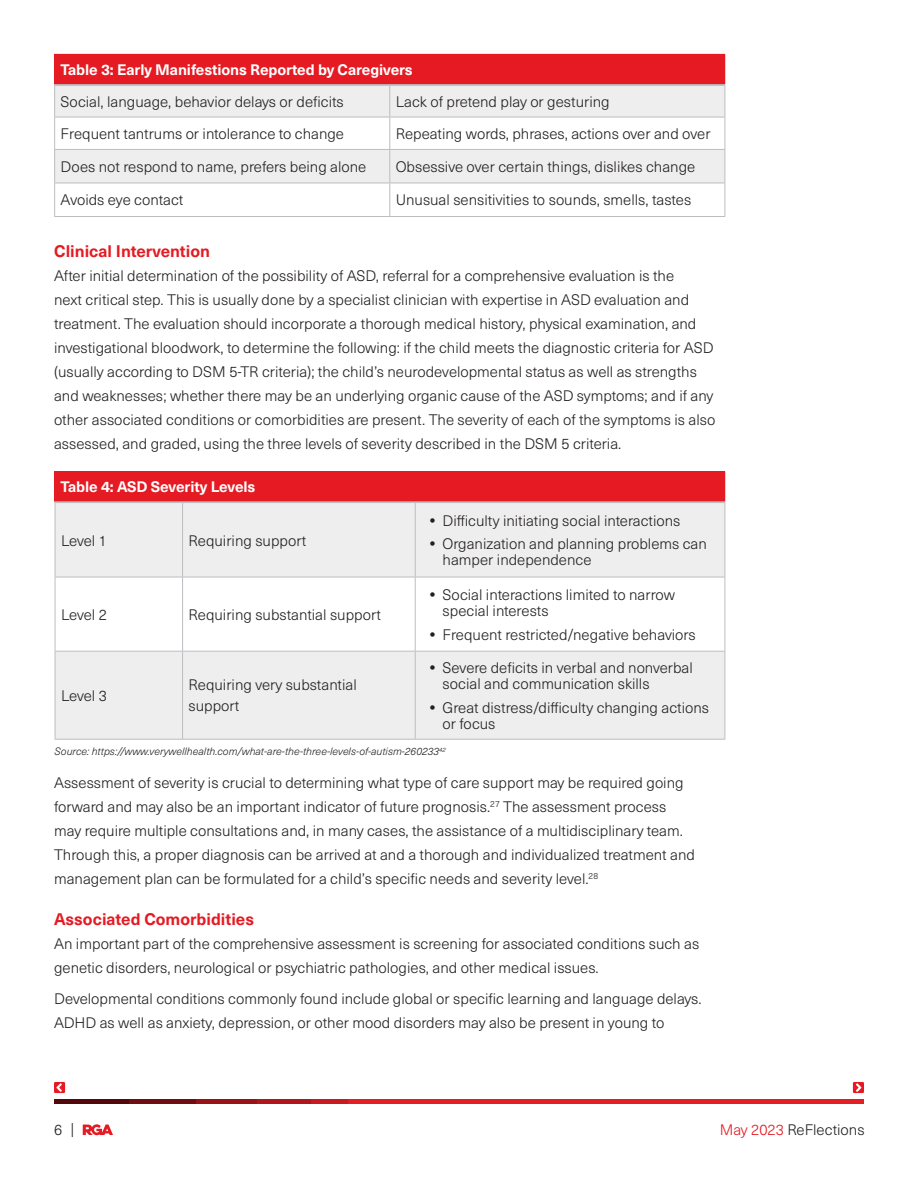
<style>
.page{position:relative;width:918px;height:1188px;background:#fff}
.page>*{position:absolute;margin:0;border:0;box-sizing:border-box;transform-origin:0 0}
.NEW_BODY_copy{font:700 16.5px "Neue Haas Unica W1 G";color:#e51a23}
.NEW_Abstract_BODY_co{font:700 16.5px "Neue Haas Unica W1 G";color:#e51a23}
.NEW_Abstract_BODY_co-2{font:300 15px/24px "Neue Haas Unica W1 G";color:#231f20}
.NEW_Table_Body_copy{font:300 15px/21px "Neue Haas Unica W1 G";color:#231f20}
.NEW_BODY_copy-2{font:300 15px/24px "Neue Haas Unica W1 G";color:#231f20}
.NEW_Table_Header{font:700 15px "Neue Haas Unica W1 G";letter-spacing:-.005em;color:#fff}
.source_for_Figures{font:italic 300 10.5px "Neue Haas Unica W1 G";color:#231f20}
.s1{color:#e51a23}
</style>
<div class="page">
<div style="left:54px;top:1099px;width:810px;height:5px;background:#e41e25"></div>
<svg style="left:257px;top:1099px;width:91px;height:5px"></svg>
<div style="left:54px;top:1099px;width:203px;height:5px;background:#981218"></div>
<div style="left:54px;top:1099px;width:142px;height:5px;background:#700d11"></div>
<div style="left:54px;top:1099px;width:75px;height:5px;background:#53090c"></div>
<div style="left:853px;top:1082px;width:11px;height:11px;background:#e51a23"></div>
<svg style="left:856px;top:1083px;width:5px;height:9px"></svg>
<div style="left:54px;top:1082px;width:11px;height:11px;background:#e51a23"></div>
<svg style="left:56px;top:1083px;width:6px;height:9px"></svg>
<div style="left:55px;top:86px;width:670px;height:31px;background:#eeeeef"></div>
<svg style="left:55px;top:118px;width:670px;height:98px"></svg>
<hr style="left:54px;top:85px;width:336px;height:1px;background:#bcbdc0">
<hr style="left:54px;top:86px;width:1px;height:31px;background:#bcbdc0">
<hr style="left:390px;top:85px;width:335px;height:1px;background:#bcbdc0">
<hr style="left:389px;top:86px;width:1px;height:31px;background:#bcbdc0">
<hr style="left:725px;top:86px;width:1px;height:31px;background:#bcbdc0">
<hr style="left:54px;top:117px;width:336px;height:1px;background:#bcbdc0">
<hr style="left:54px;top:117px;width:1px;height:32px;background:#bcbdc0">
<hr style="left:390px;top:117px;width:335px;height:1px;background:#bcbdc0">
<hr style="left:389px;top:117px;width:1px;height:32px;background:#bcbdc0">
<hr style="left:725px;top:117px;width:1px;height:32px;background:#bcbdc0">
<hr style="left:54px;top:149px;width:336px;height:1px;background:#bcbdc0">
<hr style="left:54px;top:150px;width:1px;height:33px;background:#bcbdc0">
<hr style="left:390px;top:149px;width:335px;height:1px;background:#bcbdc0">
<hr style="left:389px;top:150px;width:1px;height:33px;background:#bcbdc0">
<hr style="left:725px;top:150px;width:1px;height:33px;background:#bcbdc0">
<hr style="left:54px;top:183px;width:336px;height:1px;background:#bcbdc0">
<hr style="left:54px;top:183px;width:1px;height:33px;background:#bcbdc0">
<hr style="left:390px;top:183px;width:335px;height:1px;background:#bcbdc0">
<hr style="left:389px;top:183px;width:1px;height:33px;background:#bcbdc0">
<hr style="left:725px;top:183px;width:1px;height:33px;background:#bcbdc0">
<hr style="left:54px;top:216px;width:336px;height:1px;background:#bcbdc0">
<hr style="left:390px;top:216px;width:335px;height:1px;background:#bcbdc0">
<div style="left:54px;top:54px;width:671px;height:31px;background:#e51a23"></div>
<hr style="left:54px;top:84px;width:671px;height:1px;background:#bcbdc0">
<div style="left:56px;top:503px;width:669px;height:236px;background:#eeeeef"></div>
<svg style="left:56px;top:578px;width:669px;height:73px"></svg>
<hr style="left:55px;top:502px;width:128px;height:1px;background:#bcbdc0">
<hr style="left:55px;top:503px;width:1px;height:74px;background:#bcbdc0">
<hr style="left:183px;top:502px;width:232px;height:1px;background:#bcbdc0">
<hr style="left:182px;top:503px;width:1px;height:74px;background:#bcbdc0">
<hr style="left:415px;top:502px;width:310px;height:1px;background:#bcbdc0">
<hr style="left:415px;top:503px;width:1px;height:74px;background:#bcbdc0">
<hr style="left:725px;top:503px;width:1px;height:74px;background:#bcbdc0">
<hr style="left:55px;top:577px;width:128px;height:1px;background:#bcbdc0">
<hr style="left:55px;top:577px;width:1px;height:74px;background:#bcbdc0">
<hr style="left:183px;top:577px;width:232px;height:1px;background:#bcbdc0">
<hr style="left:182px;top:577px;width:1px;height:74px;background:#bcbdc0">
<hr style="left:415px;top:577px;width:310px;height:1px;background:#bcbdc0">
<hr style="left:415px;top:577px;width:1px;height:74px;background:#bcbdc0">
<hr style="left:725px;top:577px;width:1px;height:74px;background:#bcbdc0">
<hr style="left:55px;top:651px;width:128px;height:1px;background:#bcbdc0">
<hr style="left:55px;top:652px;width:1px;height:87px;background:#bcbdc0">
<hr style="left:183px;top:651px;width:232px;height:1px;background:#bcbdc0">
<hr style="left:182px;top:652px;width:1px;height:87px;background:#bcbdc0">
<hr style="left:415px;top:651px;width:310px;height:1px;background:#bcbdc0">
<hr style="left:415px;top:652px;width:1px;height:87px;background:#bcbdc0">
<hr style="left:725px;top:652px;width:1px;height:87px;background:#bcbdc0">
<hr style="left:55px;top:739px;width:128px;height:1px;background:#bcbdc0">
<hr style="left:183px;top:739px;width:232px;height:1px;background:#bcbdc0">
<hr style="left:415px;top:739px;width:310px;height:1px;background:#bcbdc0">
<div style="left:54px;top:472px;width:671px;height:30px;background:#e51a23"></div>
<hr style="left:54px;top:471px;width:671px;height:1px;background:#e51a23">
<hr style="left:54px;top:501px;width:671px;height:1px;background:#bcbdc0">
<svg style="left:83px;top:1124px;width:30px;height:11px"></svg>
<svg style="left:430px;top:518px;width:5px;height:4px"></svg>
<svg style="left:430px;top:541px;width:5px;height:5px"></svg>
<svg style="left:430px;top:592px;width:5px;height:5px"></svg>
<svg style="left:430px;top:632px;width:5px;height:4px"></svg>
<svg style="left:430px;top:665px;width:5px;height:5px"></svg>
<svg style="left:430px;top:705px;width:5px;height:4px"></svg>
<p class="NEW_Table_Header" style="left:60px;top:58px;width:354px">Table 3: Early Manifestions Reported by Caregivers</p>
<p class="NEW_Table_Body_copy" style="left:61px;top:90px;width:285px">Social, language, behavior delays or deficits</p>
<p class="NEW_Table_Body_copy" style="left:396px;top:90px;width:215px">Lack of pretend play or gesturing</p>
<p class="NEW_Table_Body_copy" style="left:61px;top:122px;width:285px">Frequent tantrums or intolerance to change</p>
<p class="NEW_Table_Body_copy" style="left:396px;top:122px;width:316px">Repeating words, phrases, actions over and over</p>
<p class="NEW_Table_Body_copy" style="left:61px;top:155px;width:307px">Does not respond to name, prefers being alone</p>
<p class="NEW_Table_Body_copy" style="left:396px;top:155px;width:301px">Obsessive over certain things, dislikes change</p>
<p class="NEW_Table_Body_copy" style="left:61px;top:189px;width:124px">Avoids eye contact</p>
<p class="NEW_Table_Body_copy" style="left:396px;top:189px;width:297px">Unusual sensitivities to sounds, smells, tastes</p>
<p class="NEW_Abstract_BODY_co" style="left:54px;top:239px;width:157px">Clinical Intervention</p>
<p class="NEW_Abstract_BODY_co-2" style="left:54px;top:263px;width:663px">After initial determination of the possibility of ASD, referral for a comprehensive evaluation is the<br>next critical step. This is usually done by a specialist clinician with expertise in ASD evaluation and treatment. The evaluation should incorporate a thorough medical history, physical examination, and investigational bloodwork, to determine the following: if the child meets the diagnostic criteria for ASD (usually according to DSM 5-TR criteria); the child’s neurodevelopmental status as well as strengths and weaknesses; whether there may be an underlying organic cause of the ASD symptoms; and if any other associated conditions or comorbidities are present. The severity of each of the symptoms is also assessed, and graded, using the three levels of severity described in the DSM 5 criteria.</p>
<p class="NEW_Table_Header" style="left:60px;top:476px;width:196px">Table 4: ASD Severity Levels</p>
<p class="NEW_Table_Body_copy" style="left:61px;top:529px;width:47px">Level 1</p>
<p class="NEW_Table_Body_copy" style="left:189px;top:529px;width:119px">Requiring support</p>
<p class="NEW_Table_Body_copy" style="left:61px;top:603px;width:47px">Level 2</p>
<p class="NEW_Table_Body_copy" style="left:189px;top:603px;width:194px">Requiring substantial support</p>
<p class="NEW_Table_Body_copy" style="left:61px;top:684px;width:47px">Level 3</p>
<p class="NEW_Table_Body_copy" style="left:189px;top:674px;width:170px">Requiring very substantial support</p>
<p class="NEW_Abstract_BODY_co-2" style="left:443px;top:508px;width:239px">Difficulty initiating social interactions</p>
<p class="NEW_Abstract_BODY_co-2" style="left:443px;top:535px;width:266px;line-height:16.5px">Organization and planning problems can hamper independence</p>
<p class="NEW_Abstract_BODY_co-2" style="left:443px;top:586px;width:234px;line-height:16.5px">Social interactions limited to narrow special interests</p>
<p class="NEW_Abstract_BODY_co-2" style="left:443px;top:622px;width:255px">Frequent restricted/negative behaviors</p>
<p class="NEW_Abstract_BODY_co-2" style="left:443px;top:659px;width:252px;line-height:16.5px">Severe deficits in verbal and nonverbal social and communication skills</p>
<p class="NEW_Abstract_BODY_co-2" style="left:443px;top:698px;width:268px;line-height:16.5px">Great distress/difficulty changing actions or focus</p>
<p class="source_for_Figures" style="left:55px;top:744px;width:393px">Source: https://www.verywellhealth.com/what-are-the-three-levels-of-autism-260233<sup>42</sup></p>
<p class="NEW_Abstract_BODY_co-2" style="left:54px;top:770px;width:642px">Assessment of severity is crucial to determining what type of care support may be required going forward and may also be an important indicator of future prognosis.<sup>27</sup> The assessment process may require multiple consultations and, in many cases, the assistance of a multidisciplinary team.<br>Through this, a proper diagnosis can be arrived at and a thorough and individualized treatment and management plan can be formulated for a child’s specific needs and severity level.<sup>28</sup></p>
<p class="NEW_BODY_copy" style="left:54px;top:906px;width:202px">Associated Comorbidities</p>
<p class="NEW_BODY_copy-2" style="left:54px;top:931px;width:647px">An important part of the comprehensive assessment is screening for associated conditions such as genetic disorders, neurological or psychiatric pathologies, and other medical issues.</p>
<p class="NEW_BODY_copy-2" style="left:54px;top:986px;width:649px">Developmental conditions commonly found include global or specific learning and language delays.<br>ADHD as well as anxiety, depression, or other mood disorders may also be present in young to</p>
<p class="NEW_Abstract_BODY_co-2" style="left:54px;top:1116px;width:22px">6 |</p>
<p class="NEW_Abstract_BODY_co-2" style="left:720px;top:1117px;width:146px"><span class="s1">May 2023</span> ReFlections</p>
</div>
